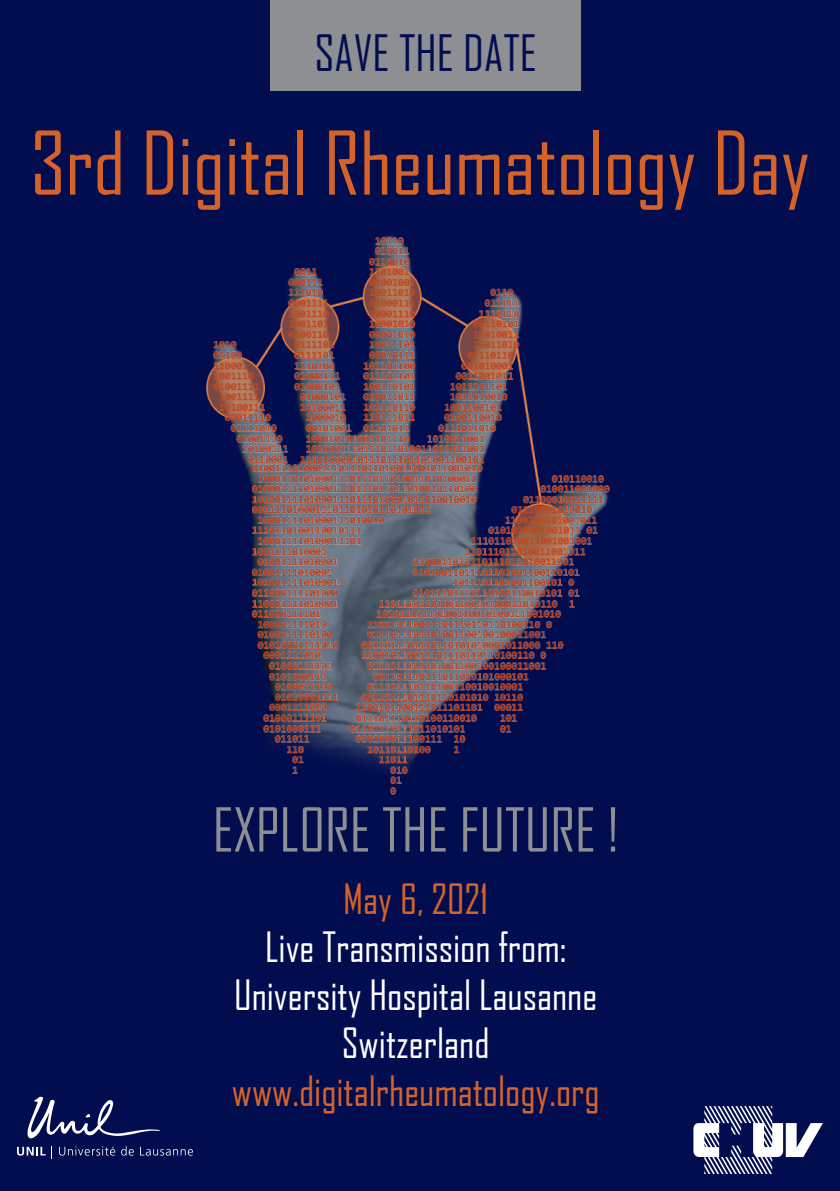
<style>
.page{position:relative;width:840px;height:1191px;background:#fff}
.page>*{position:absolute;margin:0;border:0;box-sizing:border-box;transform-origin:0 0}
.t1{font:84px "Agency FB";color:#d56329}
.t2{font:58px "Agency FB";color:#8d8f92}
.t3{font:48px "Agency FB";color:#010d4f}
.t4{font:40px/48px "Agency FB";color:#fff;text-align:center}
.t5{font:40px "Agency FB";color:#d56329}
</style>
<div class="page">
<div style="left:0;top:0;width:839px;height:1191px;background:#010d4f"></div>
<img style="left:197px;top:221px;width:432px;height:584px">
<div style="left:270px;top:0;width:310px;height:91px;background:#8d8f92"></div>
<svg style="left:693px;top:1106px;width:129px;height:68px"></svg>
<svg style="left:27px;top:1096px;width:133px;height:44px;background:#2a346b"></svg>
<svg style="left:17px;top:1146px;width:35px;height:12px"></svg>
<svg style="left:59px;top:1146px;width:56px;height:9px"></svg>
<svg style="left:121px;top:1146px;width:13px;height:9px"></svg>
<svg style="left:140px;top:1146px;width:53px;height:9px"></svg>
<p class="t3" style="left:314px;top:24px;width:224px">SAVE THE DATE</p>
<h1 class="t1" style="left:30px;top:112px;width:781px">3rd Digital Rheumatology Day</h1>
<h2 class="t2" style="left:213px;top:794px;width:407px">EXPLORE THE FUTURE !</h2>
<p class="t5" style="left:343px;top:874px;width:146px">May 6, 2021</p>
<p class="t4" style="left:234px;top:922px;width:364px">Live Transmission from:<br>University Hospital Lausanne<br>Switzerland</p>
<p class="t5" style="left:232px;top:1066px;width:369px">www.digitalrheumatology.org</p>
</div>
